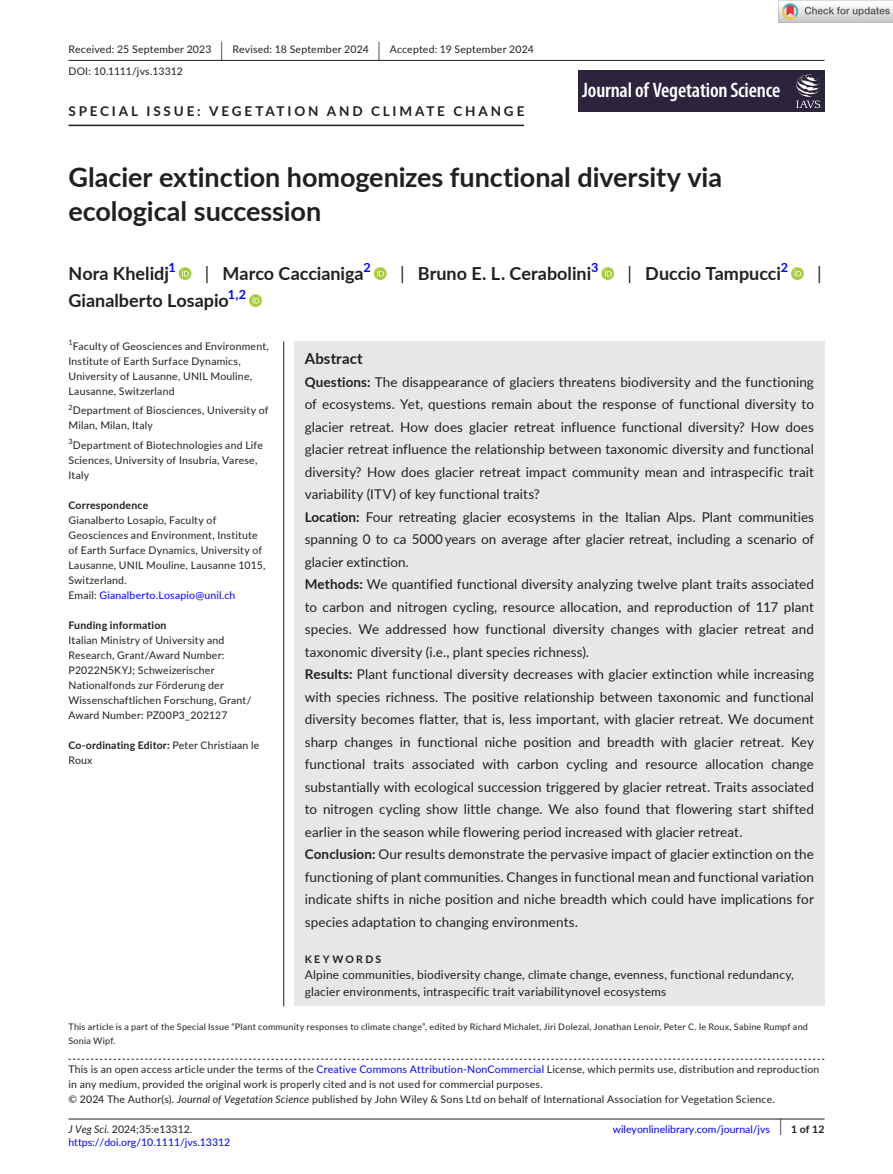
<style>
.page{position:relative;width:893px;height:1174px;background:#fff}
.page>*{position:absolute;margin:0;border:0;box-sizing:border-box;transform-origin:0 0}
.t1{font:700 27px/34.5px "Lato";color:#231f20}
.t2{font:600 condensed 21px "Myriad Pro";letter-spacing:-.01em;color:#fff}
.t3{font:700 18px "Lato";color:#231f20}
.t4{font:18px "Lato";color:#231f20}
.t5{font:700 15px "Lato";letter-spacing:.01em;color:#231f20}
.t6{font:13.5px/22.5px "Lato";letter-spacing:.005em;color:#231f20}
.t7{font:700 13.5px "Lato";letter-spacing:.215em;color:#231f20}
.t8{font:700 12.6px "Lato";color:#00f}
.t9{font:12px/16.5px "Lato";letter-spacing:.015em;color:#231f20}
.t10{font:10.5px/15px "Lato";letter-spacing:.02em;color:#231f20}
.t11{font:10.5px "Lato";color:#00f}
.t12{font:700 10.5px "Lato";letter-spacing:.02em;color:#231f20}
.t13{font:10.5px "Lato";color:#231f20}
.t14{font:700 10.5px "Lato";letter-spacing:.22em;color:#231f20}
.t15{font:9px/13.5px "Lato";letter-spacing:.025em;color:#231f20}
.t16{font:7.35px "Lato";color:#231f20}
.s1{font-size:19.65px}
.s2{font-weight:400}
.s3{color:#00f}
.s4{font-weight:700}
.s5{font-style:italic}
.s6{font-weight:400;font-size:17.4px}
</style>
<div class="page">
<hr style="left:68px;top:1118px;width:756px;height:1px;background:#231f20">
<div style="left:578px;top:70px;width:246px;height:42px;background:#2c233c"></div>
<svg style="left:796px;top:74px;width:24px;height:34px"></svg>
<hr style="left:68px;top:60px;width:756px;height:1px;background:#231f20">
<hr style="left:68px;top:125px;width:456px;height:1px;background:#231f20">
<svg style="left:179px;top:267px;width:12px;height:13px"></svg>
<svg style="left:182px;top:269px;width:7px;height:7px"></svg>
<svg style="left:374px;top:267px;width:13px;height:13px"></svg>
<svg style="left:377px;top:269px;width:7px;height:7px"></svg>
<svg style="left:601px;top:267px;width:13px;height:13px"></svg>
<svg style="left:605px;top:269px;width:7px;height:7px"></svg>
<svg style="left:791px;top:267px;width:13px;height:13px"></svg>
<svg style="left:794px;top:269px;width:7px;height:7px"></svg>
<svg style="left:249px;top:294px;width:13px;height:13px"></svg>
<svg style="left:253px;top:296px;width:6px;height:7px"></svg>
<svg style="left:68px;top:1058px;width:756px;height:1px"></svg>
<div style="left:294px;top:341px;width:530px;height:665px;background:#e6e7e9"></div>
<hr style="left:283px;top:341px;width:1px;height:665px;background:#231f20">
<img style="left:779px;top:0;width:114px;height:23px">
<p class="t10" style="left:68px;top:38px;width:467px;line-height:21.8px">Received: 25 September 2023 <span class="s1">|</span> Revised: 18 September 2024 <span class="s1">|</span> Accepted: 19 September 2024<br>DOI: 10.1111/jvs.13312</p>
<p class="t7" style="left:68px;top:101px;width:457px">SPECIAL ISSUE: VEGETATION AND CLIMATE CHANGE</p>
<h2 class="t2" style="left:582px;top:79px;width:200px">Journal of Vegetation Science</h2>
<h1 class="t1" style="left:68px;top:159px;width:655px">Glacier extinction homogenizes functional diversity via ecological succession</h1>
<h3 class="t3" style="left:68px;top:260px;width:102px">Nora Khelidj</h3>
<p class="t8" style="left:168px;top:258px;width:9px">1</p>
<h3 class="t3" style="left:205px;top:260px;width:160px"><span class="s2">|</span> Marco Caccianiga</h3>
<p class="t8" style="left:364px;top:258px;width:9px">2</p>
<h3 class="t3" style="left:400px;top:260px;width:193px"><span class="s2">|</span> Bruno E. L. Cerabolini</h3>
<p class="t8" style="left:591px;top:258px;width:9px">3</p>
<h3 class="t3" style="left:628px;top:260px;width:155px"><span class="s2">|</span> Duccio Tampucci</h3>
<p class="t8" style="left:781px;top:258px;width:9px">2</p>
<h3 class="t4" style="left:817px;top:260px;width:6px">|</h3>
<h3 class="t3" style="left:68px;top:287px;width:162px">Gianalberto Losapio</h3>
<p class="t8" style="left:228px;top:285px;width:20px">1,2</p>
<p class="t16" style="left:68px;top:337px;width:6px">1</p>
<p class="t10" style="left:68px;top:338px;width:202px;text-indent:4px">Faculty of Geosciences and Environment, Institute of Earth Surface Dynamics, University of Lausanne, UNIL Mouline, Lausanne, Switzerland</p>
<p class="t10" style="left:68px;top:403px;width:202px"><sup>2</sup>Department of Biosciences, University of<br>Milan, Milan, Italy</p>
<p class="t10" style="left:68px;top:437px;width:196px"><sup>3</sup>Department of Biotechnologies and Life<br>Sciences, University of Insubria, Varese,<br>Italy</p>
<p class="t12" style="left:68px;top:497px;width:81px">Correspondence</p>
<p class="t10" style="left:68px;top:512px;width:199px">Gianalberto Losapio, Faculty of Geosciences and Environment, Institute of Earth Surface Dynamics, University of Lausanne, UNIL Mouline, Lausanne 1015, Switzerland.<br>Email: <span class="s3">Gianalberto.Losapio@unil.ch</span></p>
<p class="t12" style="left:68px;top:617px;width:100px">Funding information</p>
<p class="t10" style="left:68px;top:632px;width:184px">Italian Ministry of University and Research, Grant/Award Number:<br>P2022N5KYJ; Schweizerischer Nationalfonds zur Förderung der Wissenschaftlichen Forschung, Grant/ Award Number: PZ00P3_202127</p>
<p class="t10" style="left:68px;top:737px;width:192px"><span class="s4">Co-ordinating Editor:</span> Peter Christiaan le<br>Roux</p>
<p class="t5" style="left:305px;top:347px;width:60px">Abstract</p>
<p class="t6" style="left:305px;top:370px;width:511px"><span class="s4">Questions:</span> The disappearance of glaciers threatens biodiversity and the functioning of ecosystems. Yet, questions remain about the response of functional diversity to glacier retreat. How does glacier retreat influence functional diversity? How does glacier retreat influence the relationship between taxonomic diversity and functional diversity? How does glacier retreat impact community mean and intraspecific trait variability (ITV) of key functional traits?<br><span class="s4">Location:</span> Four retreating glacier ecosystems in the Italian Alps. Plant communities spanning 0 to ca 5000 years on average after glacier retreat, including a scenario of glacier extinction.<br><span class="s4">Methods:</span> We quantified functional diversity analyzing twelve plant traits associated to carbon and nitrogen cycling, resource allocation, and reproduction of 117 plant species. We addressed how functional diversity changes with glacier retreat and taxonomic diversity (i.e., plant species richness).<br><span class="s4">Results:</span> Plant functional diversity decreases with glacier extinction while increasing with species richness. The positive relationship between taxonomic and functional diversity becomes flatter, that is, less important, with glacier retreat. We document sharp changes in functional niche position and breadth with glacier retreat. Key functional traits associated with carbon cycling and resource allocation change substantially with ecological succession triggered by glacier retreat. Traits associated to nitrogen cycling show little change. We also found that flowering start shifted earlier in the season while flowering period increased with glacier retreat.<br><span class="s4">Conclusion:</span> Our results demonstrate the pervasive impact of glacier extinction on the functioning of plant communities. Changes in functional mean and functional variation indicate shifts in niche position and niche breadth which could have implications for species adaptation to changing environments.</p>
<p class="t14" style="left:305px;top:951px;width:78px">KEYWORDS</p>
<p class="t9" style="left:305px;top:966px;width:491px">Alpine communities, biodiversity change, climate change, evenness, functional redundancy, glacier environments, intraspecific trait variabilitynovel ecosystems</p>
<p class="t15" style="left:68px;top:1019px;width:741px">This article is a part of the Special Issue “Plant community responses to climate change”, edited by Richard Michalet, Jiri Dolezal, Jonathan Lenoir, Peter C. le Roux, Sabine Rumpf and<br>Sonia Wipf.</p>
<p class="t10" style="left:68px;top:1061px;width:752px">This is an open access article under the terms of the <span class="s3">Creative Commons Attribution-NonCommercial</span> License, which permits use, distribution and reproduction in any medium, provided the original work is properly cited and is not used for commercial purposes.<br>© 2024 The Author(s). <span class="s5">Journal of Vegetation Science</span> published by John Wiley &amp; Sons Ltd on behalf of International Association for Vegetation Science.</p>
<p class="t13" style="left:68px;top:1121px;width:125px"><span class="s5">J Veg Sci.</span> 2024;35:e13312.</p>
<p class="t12" style="left:779px;top:1121px;width:46px"><span class="s6">|</span> 1 of 12</p>
<p class="t11" style="left:68px;top:1135px;width:163px">https://doi.org/10.1111/jvs.13312</p>
<p class="t11" style="left:613px;top:1121px;width:159px">wileyonlinelibrary.com/journal/jvs</p>
</div>
